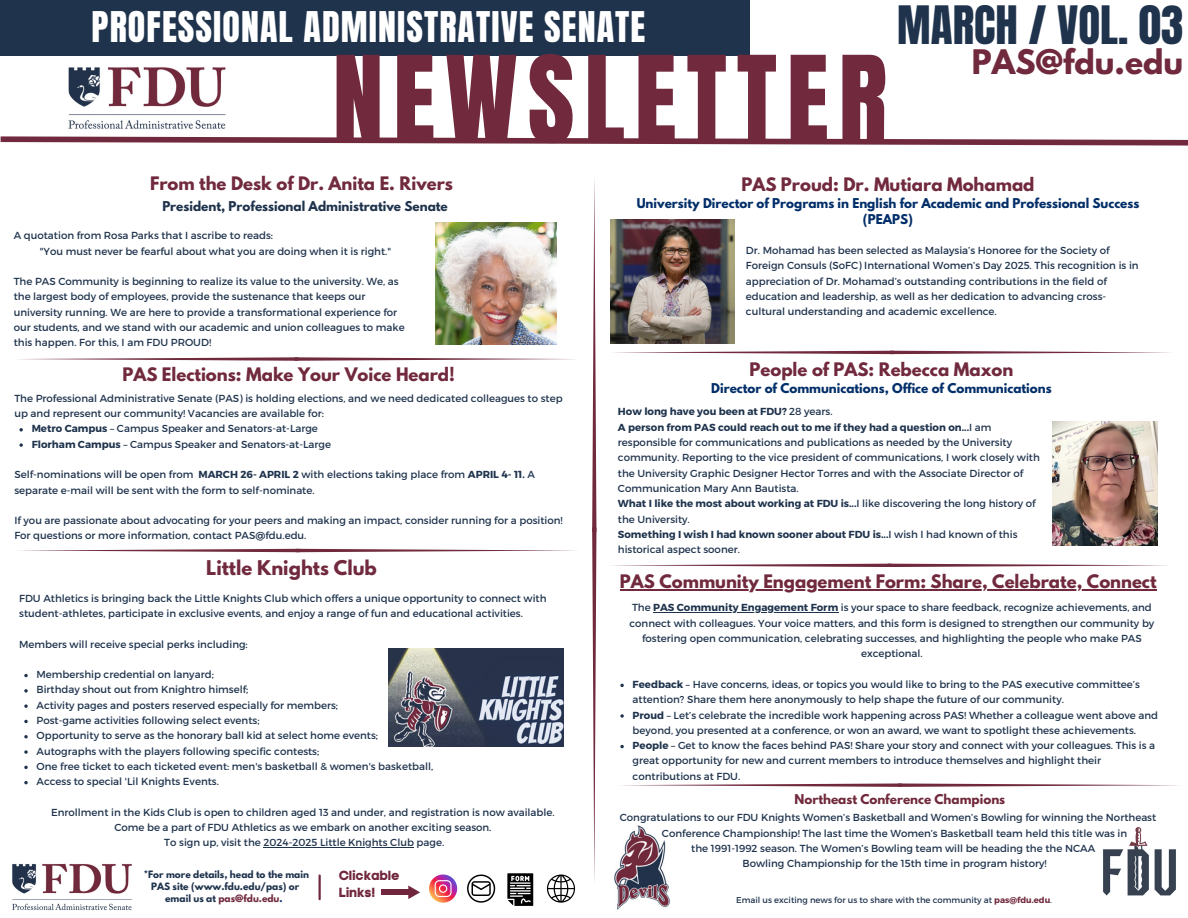
<style>
.page{position:relative;width:1188px;height:918px;background:#fff}
.page>*{position:absolute;margin:0;border:0;box-sizing:border-box;transform-origin:0 0}
.t1{font:102px "Anton";letter-spacing:.095em;color:#712a3d}
.t2{font:45px "Anton";color:#1f334d}
.t3{font:36px "Anton";letter-spacing:.03em;color:#fff}
.t4{font:700 30px "League Spartan";color:#712a3d}
.t5{font:700 18px "League Spartan";color:#712a3d}
.t6{font:700 16.5px "League Spartan";color:#712a3d}
.t7{font:13.2px/17.5px "Code Pro Bold LC";color:#70273d}
.t8{font:700 12px/16px "League Spartan";color:#022e69;text-align:center}
.t9{font:700 12px "League Spartan";color:#1f334d}
.t10{font:700 12px "League Spartan";color:#712a3d}
.t11{font:10.2px/15.3px "Montserrat";color:#1f334d}
.t12{font:700 10.2px "Montserrat";color:#1f334d}
.t13{font:700 9px/12px "League Spartan";color:#1f334d;text-align:center}
.t14{font:8.4px "Montserrat";color:#1f334d}
.s1{font-weight:700}
.s2{color:#712a3d}
.s3{color:#022e69}
.s4{font-weight:400}
.s5{font-weight:700;color:#712a3d}
</style>
<div class="page">
<div style="left:0;top:0;width:749px;height:56px;background:#1f334d"></div>
<img style="left:68px;top:67px;width:158px;height:62px">
<svg style="left:19px;top:549px;width:557px;height:3px"></svg>
<svg style="left:0;top:136px;width:1188px;height:10px"></svg>
<svg style="left:614px;top:351px;width:556px;height:3px"></svg>
<svg style="left:592px;top:179px;width:4px;height:702px"></svg>
<svg style="left:24px;top:674px;width:4px;height:3px"></svg>
<svg style="left:24px;top:689px;width:4px;height:4px"></svg>
<svg style="left:24px;top:704px;width:4px;height:4px"></svg>
<svg style="left:24px;top:720px;width:4px;height:3px"></svg>
<svg style="left:24px;top:735px;width:4px;height:3px"></svg>
<svg style="left:24px;top:750px;width:4px;height:4px"></svg>
<svg style="left:24px;top:766px;width:4px;height:3px"></svg>
<svg style="left:24px;top:781px;width:4px;height:3px"></svg>
<hr style="left:264px;top:847px;width:150px;height:1px;background:#1f334d">
<img style="left:388px;top:649px;width:176px;height:98px">
<svg style="left:611px;top:564px;width:557px;height:3px"></svg>
<div style="left:381px;top:890px;width:27px;height:5px;background:#70273d"></div>
<svg style="left:408px;top:886px;width:12px;height:13px"></svg>
<img style="left:610px;top:220px;width:124px;height:123px">
<svg style="left:18px;top:357px;width:557px;height:4px"></svg>
<img style="left:435px;top:223px;width:122px;height:121px">
<svg style="left:19px;top:428px;width:4px;height:4px"></svg>
<svg style="left:19px;top:443px;width:4px;height:4px"></svg>
<img style="left:615px;top:825px;width:55px;height:85px">
<img style="left:1103px;top:827px;width:73px;height:69px">
<hr style="left:620px;top:589px;width:537px;height:1px;background:#712a3d">
<hr style="left:653px;top:612px;width:185px;height:1px;background:#1f334d">
<svg style="left:620px;top:684px;width:4px;height:3px"></svg>
<svg style="left:620px;top:714px;width:4px;height:4px"></svg>
<svg style="left:620px;top:745px;width:4px;height:3px"></svg>
<img style="left:12px;top:863px;width:120px;height:47px">
<svg style="left:429px;top:875px;width:28px;height:28px"></svg>
<svg style="left:507px;top:873px;width:26px;height:33px"></svg>
<svg style="left:467px;top:875px;width:28px;height:28px"></svg>
<svg style="left:547px;top:875px;width:28px;height:28px"></svg>
<hr style="left:319px;top:876px;width:2px;height:23px;background:#712a3d">
<img style="left:1052px;top:421px;width:105px;height:125px">
<svg style="left:622px;top:783px;width:556px;height:4px"></svg>
<h3 class="t3" style="left:92px;top:1px;width:555px">PROFESSIONAL ADMINISTRATIVE SENATE</h3>
<h2 class="t1" style="left:333px;top:26px;width:556px">NEWSLETTER</h2>
<p class="t2" style="left:897px;top:-7px;width:288px">MARCH / VOL. 03</p>
<p class="t4" style="left:972px;top:47px;width:213px">PAS@fdu.edu</p>
<p class="t6" style="left:150px;top:175px;width:304px">From the Desk of Dr. Anita E. Rivers</p>
<p class="t9" style="left:162px;top:200px;width:287px">President, Professional Administrative Senate</p>
<p class="t11" style="left:14px;top:227px;width:261px">A quotation from Rosa Parks that I ascribe to reads:</p>
<p class="t11" style="left:40px;top:243px;width:353px">"You must never be fearful about what you are doing when it is right."</p>
<p class="t11" style="left:14px;top:273px;width:392px">The PAS Community is beginning to realize its value to the university. We, as the largest body of employees, provide the sustenance that keeps our university running. We are here to provide a transformational experience for our students, and we stand with our academic and union colleagues to make this happen. For this, I am FDU PROUD!</p>
<p class="t6" style="left:123px;top:366px;width:334px">PAS Elections: Make Your Voice Heard!</p>
<p class="t11" style="left:14px;top:390px;width:550px">The Professional Administrative Senate (PAS) is holding elections, and we need dedicated colleagues to step up and represent our community! Vacancies are available for:</p>
<p class="t11" style="left:32px;top:421px;width:288px"><span class="s1">Metro Campus</span> – Campus Speaker and Senators-at-Large</p>
<h5 class="t11" style="left:32px;top:436px;width:301px"><span class="s1">Florham Campus</span> – Campus Speaker and Senators-at-Large</h5>
<p class="t11" style="left:14px;top:466px;width:522px">Self-nominations will be open from <span class="s1">MARCH 26- APRIL 2</span> with elections taking place from <span class="s1">APRIL 4- 11.</span> A</p>
<p class="t11" style="left:14px;top:482px;width:302px">separate e-mail will be sent with the form to self-nominate.</p>
<p class="t11" style="left:14px;top:512px;width:550px">If you are passionate about advocating for your peers and making an impact, consider running for a position!<br>For questions or more information, contact PAS@fdu.edu.</p>
<p class="t5" style="left:206px;top:559px;width:172px">Little Knights Club</p>
<h1 class="t11" style="left:19px;top:590px;width:529px">FDU Athletics is bringing back the Little Knights Club which offers a unique opportunity to connect with student-athletes, participate in exclusive events, and enjoy a range of fun and educational activities.</h1>
<h4 class="t11" style="left:19px;top:636px;width:230px">Members will receive special perks including:</h4>
<p class="t11" style="left:37px;top:666px;width:179px">Membership credential on lanyard;</p>
<p class="t11" style="left:37px;top:682px;width:213px">Birthday shout out from Knightro himself;</p>
<p class="t11" style="left:37px;top:697px;width:303px">Activity pages and posters reserved especially for members;</p>
<h5 class="t11" style="left:37px;top:712px;width:225px">Post-game activities following select events;</h5>
<h6 class="t11" style="left:37px;top:728px;width:343px">Opportunity to serve as the honorary ball kid at select home events;</h6>
<p class="t11" style="left:37px;top:743px;width:284px">Autographs with the players following specific contests;</p>
<p class="t11" style="left:37px;top:758px;width:398px">One free ticket to each ticketed event: men's basketball &amp; women's basketball,</p>
<p class="t11" style="left:37px;top:773px;width:184px">Access to special 'Lil Knights Events.</p>
<p class="t11" style="left:51px;top:804px;width:505px">Enrollment in the Kids Club is open to children aged 13 and under, and registration is now available.</p>
<p class="t11" style="left:114px;top:819px;width:379px">Come be a part of FDU Athletics as we embark on another exciting season.</p>
<p class="t11" style="left:164px;top:835px;width:281px">To sign up, visit the 2024-2025 Little Knights Club page.</p>
<h6 class="t13" style="left:144px;top:870px;width:167px">*For more details, head to the main<br>PAS site (www.fdu.edu/pas) or email us at <span class="s2">pas@fdu.edu</span><span class="s3">.</span></h6>
<p class="t7" style="left:339px;top:866px;width:63px">Clickable<br>Links!</p>
<p class="t6" style="left:742px;top:176px;width:295px">PAS Proud: Dr. Mutiara Mohamad</p>
<p class="t8" style="left:637px;top:197px;width:504px">University Director of Programs in English for Academic and Professional Success (PEAPS)</p>
<p class="t11" style="left:746px;top:242px;width:394px">Dr. Mohamad has been selected as Malaysia’s Honoree for the Society of Foreign Consuls (SoFC) International Women’s Day 2025. This recognition is in appreciation of Dr. Mohamad’s outstanding contributions in the field of education and leadership, as well as her dedication to advancing cross&shy;cultural understanding and academic excellence.</p>
<p class="t6" style="left:750px;top:362px;width:265px">People of PAS: Rebecca Maxon</p>
<p class="t8" style="left:711px;top:382px;width:342px">Director of Communications, Office of Communications</p>
<p class="t12" style="left:618px;top:405px;width:216px">How long have you been at FDU? <span class="s4">28 years.</span></p>
<p class="t11" style="left:618px;top:419px;width:423px"><span class="s1">A person from PAS could reach out to me if they had a question on...</span>I am responsible for communications and publications as needed by the University community. Reporting to the vice president of communications, I work closely with the University Graphic Designer Hector Torres and with the Associate Director of Communication Mary Ann Bautista.</p>
<p class="t11" style="left:618px;top:495px;width:419px"><span class="s1">What I like the most about working at FDU is...</span>I like discovering the long history of the University.</p>
<h6 class="t11" style="left:618px;top:526px;width:401px"><span class="s1">Something I wish I had known sooner about FDU is...</span>I wish I had known of this historical aspect sooner.</h6>
<p class="t6" style="left:620px;top:573px;width:538px">PAS Community Engagement Form: Share, Celebrate, Connect</p>
<p class="t11" style="left:632px;top:600px;width:521px">The <span class="s1">PAS Community Engagement Form</span> is your space to share feedback, recognize achievements, and</p>
<p class="t11" style="left:630px;top:615px;width:526px;text-align:center">connect with colleagues. Your voice matters, and this form is designed to strengthen our community by fostering open communication, celebrating successes, and highlighting the people who make PAS exceptional.</p>
<p class="t11" style="left:633px;top:676px;width:509px"><span class="s1">Feedback</span> – Have concerns, ideas, or topics you would like to bring to the PAS executive committee’s</p>
<p class="t11" style="left:633px;top:691px;width:527px">attention? Share them here anonymously to help shape the future of our community.<br><span class="s1">Proud</span> – Let’s celebrate the incredible work happening across PAS! Whether a colleague went above and</p>
<p class="t11" style="left:633px;top:722px;width:524px">beyond, you presented at a conference, or won an award, we want to spotlight these achievements.<br><span class="s1">People</span> – Get to know the faces behind PAS! Share your story and connect with your colleagues. This is a</p>
<p class="t11" style="left:633px;top:753px;width:470px">great opportunity for new and current members to introduce themselves and highlight their contributions at FDU.</p>
<p class="t10" style="left:795px;top:793px;width:212px">Northeast Conference Champions</p>
<p class="t11" style="left:620px;top:809px;width:538px">Congratulations to our FDU Knights Women’s Basketball and Women’s Bowling for winning the Northeast</p>
<p class="t11" style="left:662px;top:825px;width:467px">Conference Championship! The last time the Women’s Basketball team held this title was in</p>
<p class="t11" style="left:691px;top:840px;width:405px">the 1991-1992 season. The Women’s Bowling team will be heading the the NCAA</p>
<h6 class="t11" style="left:743px;top:855px;width:306px">Bowling Championship for the 15th time in program history!</h6>
<p class="t14" style="left:736px;top:895px;width:317px">Email us exciting news for us to share with the community at <span class="s5">pas@fdu.edu</span>.</p>
</div>
